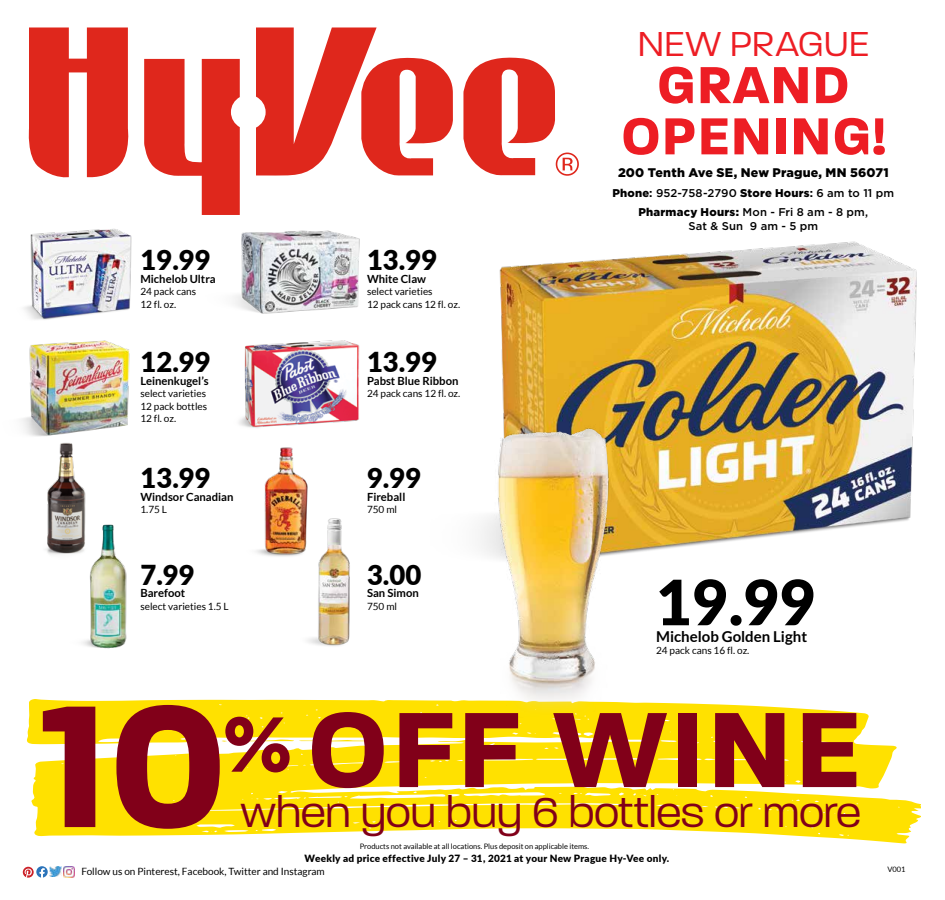
<style>
.page{position:relative;width:945px;height:900px;background:#fff}
.page>*{position:absolute;margin:0;border:0;box-sizing:border-box;transform-origin:0 0}
.t1{font:700 188.25px "Paralucent";color:#810019}
.t2{font:700 115.62px "Paralucent";letter-spacing:.03em;color:#810019}
.t3{font:900 77.5px "Gotham";color:#810019}
.t4{font:900 62.5px "Lato";color:#000}
.t5{font:700 56.25px/51.2px "Paralucent";letter-spacing:.02em;color:#ed1d24;text-align:center}
.t6{font:300 45.25px "Paralucent";color:#810019}
.t7{font:300 37.5px "Paralucent";letter-spacing:.01em;color:#ed1d24}
.t8{font:900 27.5px "Lato";color:#000}
.t9{font:700 15px "Lato";color:#000}
.t10{font:900 12.5px "Gotham";letter-spacing:.01em;color:#000}
.t11{font:700 11.25px "Lato";color:#000}
.t12{font:500 11.25px/19.4px "Gotham";letter-spacing:.015em;color:#000;text-align:center}
.t13{font:10px/12.5px "Lato";color:#000}
.t14{font:900 10px "Lato";letter-spacing:.025em;color:#000}
.t15{font:7.5px "Lato";color:#000}
.s1{font-weight:900}
.s2{font-weight:700}
</style>
<div class="page">
<svg style="left:29px;top:28px;width:100px;height:150px"></svg>
<svg style="left:256px;top:27px;width:197px;height:149px"></svg>
<svg style="left:144px;top:59px;width:96px;height:156px"></svg>
<svg style="left:463px;top:57px;width:116px;height:119px"></svg>
<svg style="left:23px;top:866px;width:52px;height:12px"></svg>
<svg style="left:26px;top:699px;width:895px;height:144px;fill:#ffe100"></svg>
<svg style="left:195px;top:740px;width:185px;height:2px"></svg>
<img style="left:234px;top:230px;width:108px;height:84px">
<img style="left:24px;top:196px;width:134px;height:124px">
<img style="left:21px;top:340px;width:109px;height:96px">
<img style="left:239px;top:340px;width:103px;height:88px">
<img style="left:46px;top:442px;width:40px;height:113px">
<img style="left:57px;top:519px;width:70px;height:130px">
<img style="left:256px;top:447px;width:52px;height:110px">
<img style="left:293px;top:515px;width:57px;height:131px">
<img style="left:342px;top:234px;width:575px;height:379px">
<img style="left:404px;top:334px;width:263px;height:394px">
<h3 class="t8" style="left:140px;top:239px;width:72px">19.99</h3>
<p class="t11" style="left:140px;top:272px;width:77px">Michelob Ultra</p>
<p class="t13" style="left:140px;top:285px;width:57px">24 pack cans<br>12 fl. oz.</p>
<h3 class="t8" style="left:140px;top:342px;width:72px">12.99</h3>
<p class="t11" style="left:140px;top:374px;width:70px">Leinenkugel’s</p>
<p class="t13" style="left:140px;top:387px;width:68px;text-align:justify">select varieties 12 pack bottles 12 fl. oz.</p>
<h3 class="t8" style="left:140px;top:457px;width:72px">13.99</h3>
<p class="t11" style="left:140px;top:490px;width:95px">Windsor Canadian</p>
<p class="t13" style="left:140px;top:503px;width:28px">1.75 L</p>
<h3 class="t8" style="left:140px;top:554px;width:56px">7.99</h3>
<p class="t11" style="left:140px;top:587px;width:46px">Barefoot</p>
<p class="t13" style="left:140px;top:600px;width:90px">select varieties 1.5 L</p>
<h3 class="t8" style="left:367px;top:239px;width:72px">13.99</h3>
<p class="t11" style="left:367px;top:272px;width:61px">White Claw</p>
<p class="t13" style="left:367px;top:285px;width:95px">select varieties<br>12 pack cans 12 fl. oz.</p>
<h3 class="t8" style="left:367px;top:342px;width:72px">13.99</h3>
<p class="t11" style="left:367px;top:374px;width:93px">Pabst Blue Ribbon</p>
<p class="t13" style="left:367px;top:387px;width:95px">24 pack cans 12 fl. oz.</p>
<h3 class="t8" style="left:367px;top:457px;width:56px">9.99</h3>
<p class="t11" style="left:367px;top:490px;width:40px">Fireball</p>
<p class="t13" style="left:367px;top:503px;width:32px">750 ml</p>
<h3 class="t8" style="left:367px;top:554px;width:56px">3.00</h3>
<p class="t11" style="left:367px;top:587px;width:53px">San Simon</p>
<p class="t13" style="left:367px;top:600px;width:32px">750 ml</p>
<h3 class="t7" style="left:638px;top:22px;width:233px">NEW PRAGUE</h3>
<h3 class="t5" style="left:621px;top:60px;width:266px">GRAND<br>OPENING!</h3>
<p class="t10" style="left:618px;top:164px;width:272px">200 Tenth Ave SE, New Prague, MN 56071</p>
<p class="t12" style="left:612px;top:183px;width:283px"><span class="s1">Phone</span><span class="s2">:</span> 952-758-2790 <span class="s1">Store Hours</span><span class="s2">:</span> 6 am to 11 pm<br><span class="s1">Pharmacy Hours:</span> Mon - Fri 8 am - 8 pm,</p>
<p class="t12" style="left:688px;top:216px;width:131px">Sat &amp; Sun 9 am - 5 pm</p>
<h3 class="t4" style="left:656px;top:555px;width:161px">19.99</h3>
<h3 class="t9" style="left:656px;top:627px;width:153px">Michelob Golden Light</h3>
<p class="t13" style="left:656px;top:644px;width:95px">24 pack cans 16 fl. oz.</p>
<h1 class="t1" style="left:41px;top:654px;width:188px">10</h1>
<h2 class="t2" style="left:307px;top:681px;width:555px">OFF WINE</h2>
<h3 class="t3" style="left:223px;top:691px;width:71px">%</h3>
<h3 class="t6" style="left:240px;top:787px;width:622px">when you buy 6 bottles or more</h3>
<p class="t15" style="left:360px;top:842px;width:231px">Products not available at all locations. Plus deposit on applicable items.</p>
<p class="t14" style="left:305px;top:851px;width:366px">Weekly ad price effective July 27 – 31, 2021 at your New Prague Hy-Vee only.</p>
<p class="t13" style="left:81px;top:865px;width:245px">Follow us on Pinterest, Facebook, Twitter and Instagram</p>
<p class="t15" style="left:888px;top:865px;width:20px">V001</p>
</div>
